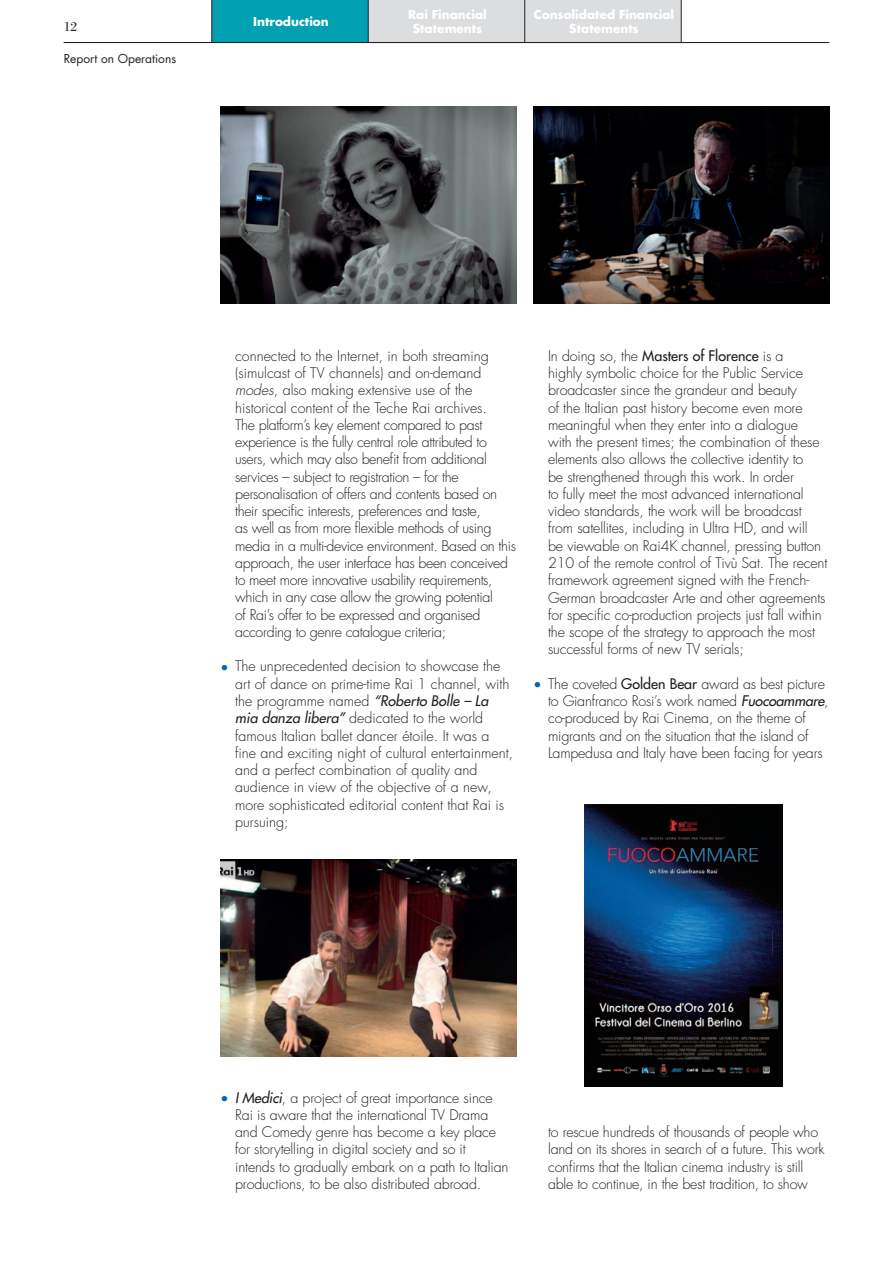
<style>
.page{position:relative;width:893px;height:1263px;background:#fff}
.page>*{position:absolute;margin:0;border:0;box-sizing:border-box;transform-origin:0 0}
.t1{font:300 14.25px/17.2px "Futura Std";letter-spacing:-.01em;color:#231f20}
.t2{font:13.5px "Bodoni Std";color:#231f20}
.t3{font:700 12px/14.4px "Futura Std";color:#fff;text-align:center}
.t4{font:12px "Futura Std";color:#231f20}
.s1{font-style:italic}
.s2{color:#0166b3}
.s3{font-weight:500;font-style:italic}
.s4{font-weight:500}
</style>
<div class="page">
<div style="left:212px;top:0;width:156px;height:43px;background:#00a0b0"></div>
<div style="left:368px;top:0;width:157px;height:43px;background:#dcdddf"></div>
<div style="left:525px;top:0;width:156px;height:43px;background:#dcdddf"></div>
<hr style="left:681px;top:0;width:1px;height:43px;background:#231f20">
<hr style="left:524px;top:0;width:1px;height:43px;background:#231f20">
<hr style="left:368px;top:0;width:1px;height:43px;background:#231f20">
<hr style="left:211px;top:0;width:1px;height:43px;background:#231f20">
<hr style="left:64px;top:42px;width:765px;height:1px;background:#231f20">
<img style="left:220px;top:859px;width:296px;height:197px">
<img style="left:220px;top:106px;width:296px;height:198px">
<img style="left:533px;top:106px;width:296px;height:198px">
<img style="left:585px;top:805px;width:197px;height:281px">
<p class="t2" style="left:64px;top:19px;width:15px">12</p>
<p class="t4" style="left:64px;top:51px;width:114px">Report on Operations</p>
<p class="t3" style="left:253px;top:14px;width:77px">Introduction</p>
<p class="t3" style="left:534px;top:7px;width:142px">Consolidated Financial<br>Statements</p>
<p class="t3" style="left:408px;top:7px;width:80px">Rai Financial<br>Statements</p>
<p class="t1" style="left:235px;top:347px;width:282px">connected to the Internet, in both streaming (simulcast of TV channels) and on-demand <span class="s1">modes</span>, also making extensive use of the historical content of the Teche Rai archives.<br>The platform’s key element compared to past experience is the fully central role attributed to users, which may also benefit from additional services – subject to registration – for the personalisation of offers and contents based on their specific interests, preferences and taste,<br>as well as from more flexible methods of using media in a multi-device environment. Based on this approach, the user interface has been conceived to meet more innovative usability requirements, which in any case allow the growing potential<br>of Rai’s offer to be expressed and organised according to genre catalogue criteria;</p>
<p class="t1" style="left:235px;top:658px;width:279px;text-indent:-15px"><span class="s2">•</span> The unprecedented decision to showcase the art of dance on prime-time Rai 1 channel, with the programme named <span class="s3">“Roberto Bolle – La mia danza libera”</span> dedicated to the world famous Italian ballet dancer étoile. It was a fine and exciting night of cultural entertainment, and a perfect combination of quality and audience in view of the objective of a new, more sophisticated editorial content that Rai is pursuing;</p>
<p class="t1" style="left:548px;top:347px;width:281px">In doing so, the <span class="s4">Masters of Florence</span> is a<br>highly symbolic choice for the Public Service broadcaster since the grandeur and beauty<br>of the Italian past history become even more meaningful when they enter into a dialogue<br>with the present times; the combination of these elements also allows the collective identity to<br>be strengthened through this work. In order<br>to fully meet the most advanced international video standards, the work will be broadcast from satellites, including in Ultra HD, and will<br>be viewable on Rai4K channel, pressing button 210 of the remote control of Tivù Sat. The recent framework agreement signed with the French-German broadcaster Arte and other agreements for specific co-production projects just fall within the scope of the strategy to approach the most successful forms of new TV serials;</p>
<p class="t1" style="left:548px;top:675px;width:282px;text-indent:-15px"><span class="s2">•</span> The coveted <span class="s4">Golden Bear</span> award as best picture to Gianfranco Rosi’s work named <span class="s3">Fuocoammare</span>, co-produced by Rai Cinema, on the theme of migrants and on the situation that the island of Lampedusa and Italy have been facing for years</p>
<p class="t1" style="left:235px;top:1089px;width:275px;text-indent:-15px"><span class="s2">•</span> <span class="s3">I Medici</span>, a project of great importance since Rai is aware that the international TV Drama and Comedy genre has become a key place for storytelling in digital society and so it intends to gradually embark on a path to Italian productions, to be also distributed abroad.</p>
<p class="t1" style="left:548px;top:1124px;width:278px">to rescue hundreds of thousands of people who land on its shores in search of a future. This work confirms that the Italian cinema industry is still able to continue, in the best tradition, to show</p>
</div>
